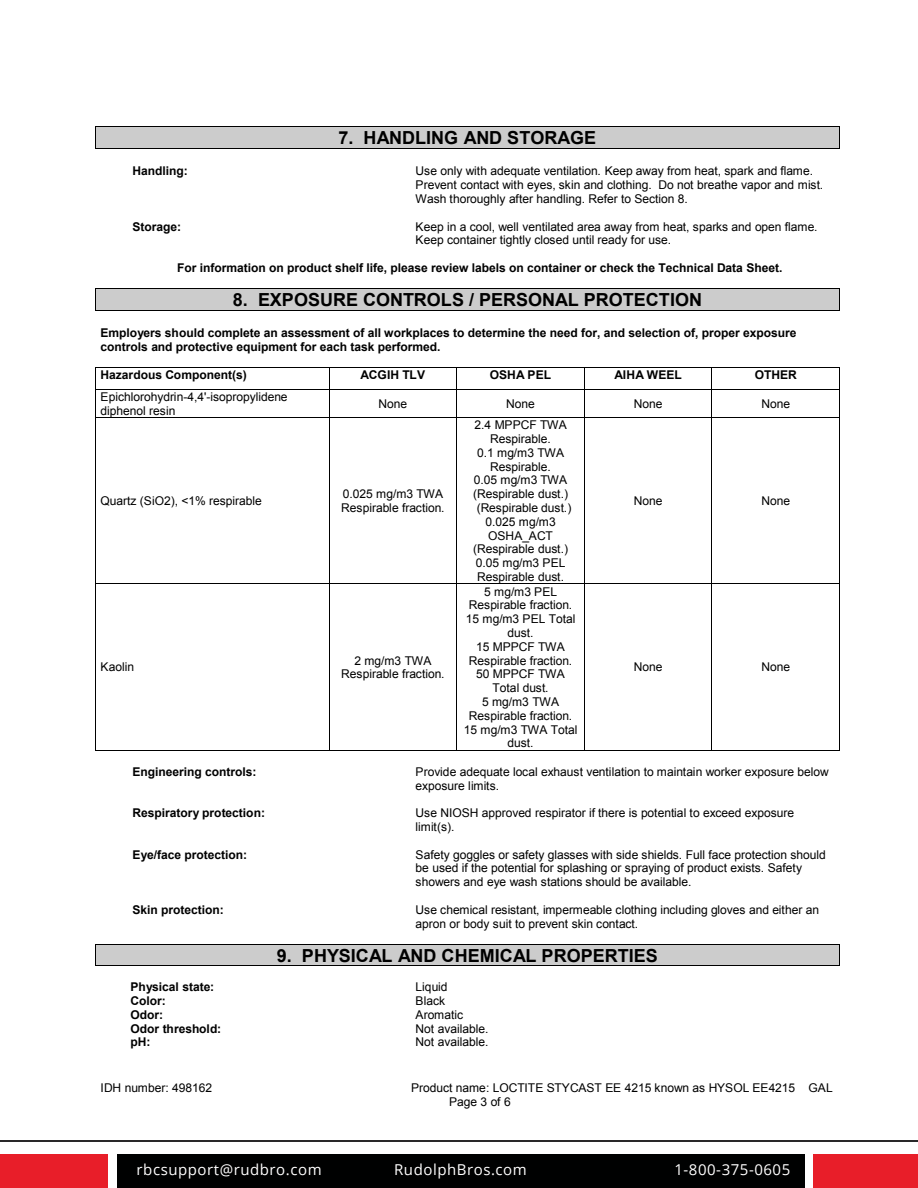
<style>
.page{position:relative;width:918px;height:1188px;background:#fff}
.page>*{position:absolute;margin:0;border:0;box-sizing:border-box;transform-origin:0 0}
.t1{font:700 18px "Arial";color:#000}
.t2{font:15px "Open Sans";letter-spacing:.035em;color:#fff}
.t3{font:12px/13.8px "Arial";letter-spacing:-.005em;color:#000}
.t4{font:700 12px/14px "Arial";color:#000}
</style>
<div class="page">
<div style="left:813px;top:1155px;width:105px;height:33px;background:#e81e29"></div>
<div style="left:0;top:1155px;width:108px;height:33px;background:#e81e29"></div>
<div style="left:117px;top:1155px;width:687px;height:33px;background:#000101"></div>
<hr style="left:0;top:1140px;width:918px;height:2px;background:#292829">
<div style="left:101px;top:127px;width:733px;height:21px;background:#ccc"></div>
<hr style="left:96px;top:126px;width:743px;height:1px;background:#000">
<svg style="left:95px;top:126px;width:1px;height:23px"></svg>
<hr style="left:96px;top:148px;width:743px;height:1px;background:#000">
<svg style="left:839px;top:126px;width:1px;height:23px"></svg>
<div style="left:101px;top:289px;width:733px;height:21px;background:#ccc"></div>
<hr style="left:96px;top:288px;width:743px;height:1px;background:#000">
<svg style="left:95px;top:288px;width:1px;height:23px"></svg>
<hr style="left:96px;top:310px;width:743px;height:1px;background:#000">
<svg style="left:839px;top:288px;width:1px;height:23px"></svg>
<hr style="left:96px;top:367px;width:233px;height:1px;background:#000">
<hr style="left:330px;top:367px;width:126px;height:1px;background:#000">
<hr style="left:457px;top:367px;width:127px;height:1px;background:#000">
<hr style="left:585px;top:367px;width:127px;height:1px;background:#000">
<hr style="left:712px;top:367px;width:127px;height:1px;background:#000">
<hr style="left:96px;top:389px;width:233px;height:1px;background:#000">
<hr style="left:330px;top:389px;width:126px;height:1px;background:#000">
<hr style="left:457px;top:389px;width:127px;height:1px;background:#000">
<hr style="left:585px;top:389px;width:127px;height:1px;background:#000">
<hr style="left:712px;top:389px;width:127px;height:1px;background:#000">
<svg style="left:95px;top:367px;width:1px;height:51px"></svg>
<hr style="left:96px;top:417px;width:233px;height:1px;background:#000">
<svg style="left:329px;top:367px;width:1px;height:51px"></svg>
<hr style="left:330px;top:417px;width:126px;height:1px;background:#000">
<svg style="left:456px;top:367px;width:1px;height:51px"></svg>
<hr style="left:457px;top:417px;width:127px;height:1px;background:#000">
<svg style="left:584px;top:367px;width:1px;height:51px"></svg>
<hr style="left:585px;top:417px;width:127px;height:1px;background:#000">
<hr style="left:712px;top:417px;width:127px;height:1px;background:#000">
<svg style="left:839px;top:367px;width:1px;height:51px"></svg>
<hr style="left:95px;top:418px;width:1px;height:166px;background:#000">
<hr style="left:329px;top:418px;width:1px;height:166px;background:#000">
<hr style="left:456px;top:418px;width:1px;height:166px;background:#000">
<hr style="left:584px;top:418px;width:1px;height:166px;background:#000">
<hr style="left:712px;top:418px;width:1px;height:166px;background:#000">
<hr style="left:839px;top:418px;width:1px;height:166px;background:#000">
<hr style="left:96px;top:584px;width:233px;height:1px;background:#000">
<hr style="left:330px;top:584px;width:126px;height:1px;background:#000">
<hr style="left:457px;top:584px;width:127px;height:1px;background:#000">
<hr style="left:585px;top:584px;width:127px;height:1px;background:#000">
<hr style="left:712px;top:584px;width:127px;height:1px;background:#000">
<hr style="left:95px;top:584px;width:1px;height:166px;background:#000">
<hr style="left:96px;top:750px;width:233px;height:1px;background:#000">
<hr style="left:329px;top:584px;width:1px;height:166px;background:#000">
<hr style="left:330px;top:750px;width:126px;height:1px;background:#000">
<hr style="left:456px;top:584px;width:1px;height:166px;background:#000">
<hr style="left:457px;top:750px;width:127px;height:1px;background:#000">
<hr style="left:584px;top:584px;width:1px;height:166px;background:#000">
<hr style="left:585px;top:750px;width:127px;height:1px;background:#000">
<hr style="left:712px;top:584px;width:1px;height:166px;background:#000">
<hr style="left:712px;top:750px;width:127px;height:1px;background:#000">
<hr style="left:839px;top:584px;width:1px;height:166px;background:#000">
<div style="left:101px;top:945px;width:733px;height:20px;background:#ccc"></div>
<hr style="left:96px;top:944px;width:743px;height:1px;background:#000">
<svg style="left:95px;top:944px;width:1px;height:22px"></svg>
<hr style="left:96px;top:965px;width:743px;height:1px;background:#000">
<svg style="left:839px;top:944px;width:1px;height:22px"></svg>
<h1 class="t1" style="left:338px;top:126px;width:259px">7. HANDLING AND STORAGE</h1>
<p class="t4" style="left:132px;top:165px;width:57px">Handling:</p>
<p class="t3" style="left:416px;top:164px;width:409px">Use only with adequate ventilation. Keep away from heat, spark and flame.<br>Prevent contact with eyes, skin and clothing. Do not breathe vapor and mist.<br>Wash thoroughly after handling. Refer to Section 8.</p>
<p class="t4" style="left:132px;top:220px;width:50px">Storage:</p>
<p class="t3" style="left:416px;top:220px;width:403px">Keep in a cool, well ventilated area away from heat, sparks and open flame.<br>Keep container tightly closed until ready for use.</p>
<p class="t4" style="left:177px;top:261px;width:607px">For information on product shelf life, please review labels on container or check the Technical Data Sheet.</p>
<h1 class="t1" style="left:233px;top:288px;width:471px">8. EXPOSURE CONTROLS / PERSONAL PROTECTION</h1>
<p class="t4" style="left:100px;top:327px;width:698px">Employers should complete an assessment of all workplaces to determine the need for, and selection of, proper exposure controls and protective equipment for each task performed.</p>
<p class="t4" style="left:101px;top:369px;width:148px">Hazardous Component(s)</p>
<p class="t4" style="left:361px;top:369px;width:66px">ACGIH TLV</p>
<p class="t4" style="left:490px;top:369px;width:63px">OSHA PEL</p>
<p class="t4" style="left:615px;top:369px;width:69px">AIHA WEEL</p>
<p class="t4" style="left:755px;top:369px;width:43px">OTHER</p>
<p class="t3" style="left:101px;top:390px;width:189px">Epichlorohydrin-4,4'-isopropylidene diphenol resin</p>
<p class="t3" style="left:379px;top:397px;width:30px">None</p>
<p class="t3" style="left:506px;top:397px;width:30px">None</p>
<p class="t3" style="left:634px;top:397px;width:30px">None</p>
<p class="t3" style="left:761px;top:397px;width:30px">None</p>
<p class="t3" style="left:101px;top:494px;width:163px">Quartz (SiO2), &lt;1% respirable</p>
<p class="t3" style="left:341px;top:487px;width:105px">0.025 mg/m3 TWA<br>Respirable fraction.</p>
<p class="t3" style="left:101px;top:660px;width:35px">Kaolin</p>
<p class="t3" style="left:341px;top:654px;width:105px;text-align:center">2 mg/m3 TWA<br>Respirable fraction.</p>
<p class="t3" style="left:473px;top:418px;width:100px;text-align:center">2.4 MPPCF TWA<br>Respirable.<br>0.1 mg/m3 TWA<br>Respirable.<br>0.05 mg/m3 TWA (Respirable dust.) (Respirable dust.)<br>0.025 mg/m3<br>OSHA_ACT (Respirable dust.)<br>0.05 mg/m3 PEL<br>Respirable dust.</p>
<p class="t3" style="left:464px;top:585px;width:115px;text-align:center">5 mg/m3 PEL<br>Respirable fraction.<br>15 mg/m3 PEL Total dust.<br>15 MPPCF TWA<br>Respirable fraction.<br>50 MPPCF TWA<br>Total dust.<br>5 mg/m3 TWA<br>Respirable fraction.<br>15 mg/m3 TWA Total dust.</p>
<p class="t3" style="left:634px;top:494px;width:30px">None</p>
<p class="t3" style="left:761px;top:494px;width:30px">None</p>
<p class="t3" style="left:634px;top:660px;width:30px">None</p>
<p class="t3" style="left:761px;top:660px;width:30px">None</p>
<p class="t4" style="left:132px;top:765px;width:126px">Engineering controls:</p>
<p class="t3" style="left:416px;top:765px;width:415px">Provide adequate local exhaust ventilation to maintain worker exposure below exposure limits.</p>
<p class="t4" style="left:132px;top:806px;width:134px">Respiratory protection:</p>
<p class="t3" style="left:416px;top:806px;width:380px">Use NIOSH approved respirator if there is potential to exceed exposure limit(s).</p>
<p class="t4" style="left:132px;top:848px;width:116px">Eye/face protection:</p>
<p class="t3" style="left:416px;top:848px;width:412px">Safety goggles or safety glasses with side shields. Full face protection should be used if the potential for splashing or spraying of product exists. Safety showers and eye wash stations should be available.</p>
<p class="t4" style="left:132px;top:903px;width:93px">Skin protection:</p>
<p class="t3" style="left:416px;top:903px;width:405px">Use chemical resistant, impermeable clothing including gloves and either an apron or body suit to prevent skin contact.</p>
<h1 class="t1" style="left:277px;top:943px;width:383px">9. PHYSICAL AND CHEMICAL PROPERTIES</h1>
<p class="t4" style="left:130px;top:980px;width:85px">Physical state:</p>
<p class="t3" style="left:416px;top:980px;width:34px">Liquid</p>
<p class="t4" style="left:130px;top:994px;width:37px">Color:</p>
<p class="t3" style="left:416px;top:994px;width:31px">Black</p>
<p class="t4" style="left:130px;top:1008px;width:34px">Odor:</p>
<p class="t3" style="left:416px;top:1008px;width:49px">Aromatic</p>
<p class="t4" style="left:130px;top:1022px;width:92px">Odor threshold:</p>
<p class="t3" style="left:416px;top:1022px;width:74px">Not available.</p>
<p class="t4" style="left:130px;top:1036px;width:22px">pH:</p>
<p class="t3" style="left:416px;top:1035px;width:74px">Not available.</p>
<p class="t3" style="left:101px;top:1081px;width:113px">IDH number: 498162</p>
<p class="t3" style="left:449px;top:1081px;width:385px;text-indent:-38px">Product name: LOCTITE STYCAST EE 4215 known as HYSOL EE4215 GAL<br>Page 3 of 6</p>
<p class="t2" style="left:137px;top:1160px;width:187px">rbcsupport@rudbro.com</p>
<p class="t2" style="left:394px;top:1160px;width:134px">RudolphBros.com</p>
<p class="t2" style="left:674px;top:1160px;width:117px">1-800-375-0605</p>
</div>
